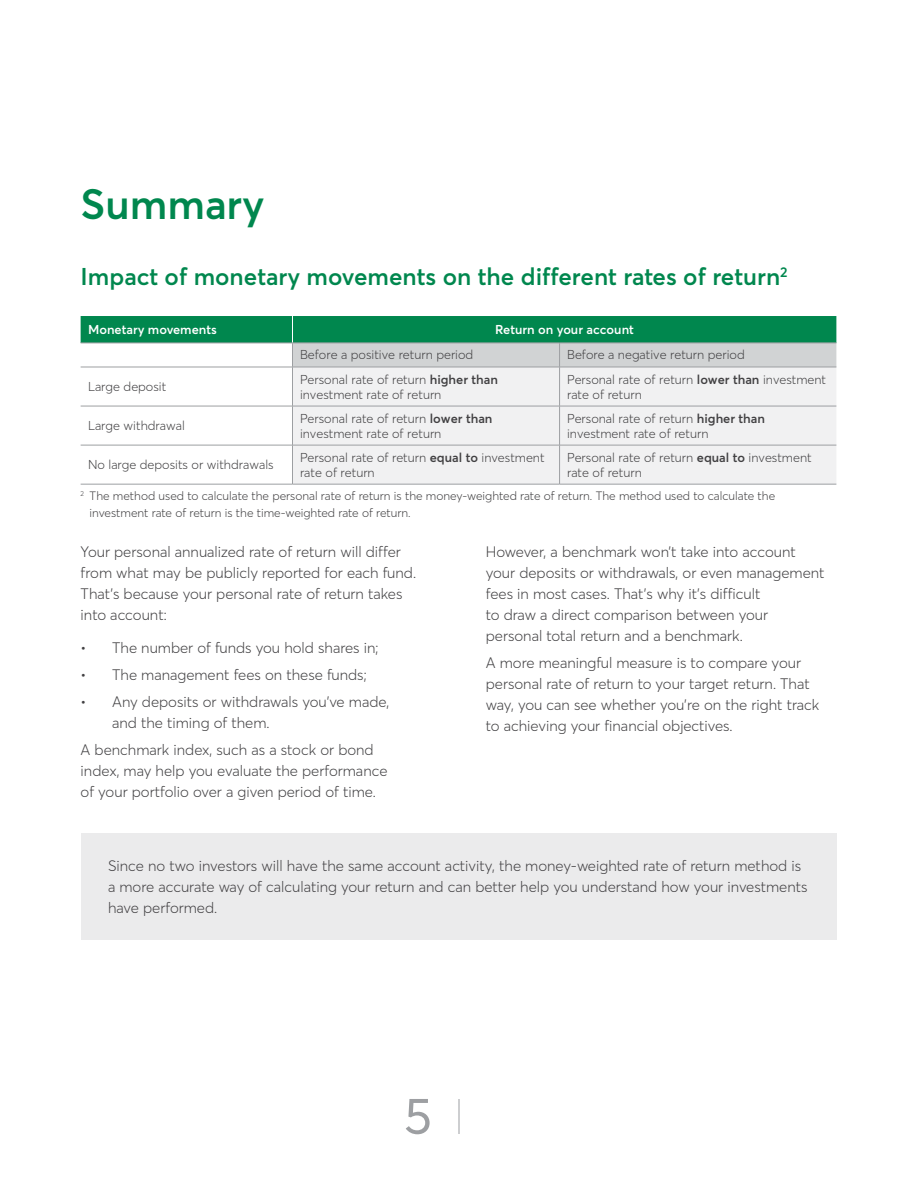
<style>
.page{position:relative;width:918px;height:1188px;background:#fff}
.page>*{position:absolute;margin:0;border:0;box-sizing:border-box;transform-origin:0 0}
.t1{font:51px "Desjardins Sans";color:#9d9fa2}
.t2{font:600 42px "Desjardins Sans";color:#00874e}
.t3{font:600 24px "Desjardins Sans";color:#00874e}
.t4{font:300 15px/21px "Desjardins Sans";color:#414042}
.P_Tabular_Lining{font:300 12.75px/15px "Desjardins Sans";color:#414042}
.TH_Entête_90K{font:600 12.75px "Desjardins Sans";color:#fff}
.Note_de_bas_de_page{font:300 12px/16.5px "Desjardins Sans";color:#414042}
.s1{font-weight:600}
</style>
<div class="page">
<hr style="left:459px;top:189px;width:1px;height:945px;background:#9d9fa2">
<div style="left:293px;top:368px;width:543px;height:116px;background:#f1f1f2"></div>
<hr style="left:81px;top:445px;width:211px;height:1px;background:#9d9fa2">
<hr style="left:81px;top:484px;width:211px;height:1px;background:#9d9fa2">
<hr style="left:81px;top:367px;width:211px;height:1px;background:#9d9fa2">
<hr style="left:81px;top:406px;width:211px;height:1px;background:#9d9fa2">
<hr style="left:292px;top:367px;width:268px;height:1px;background:#9d9fa2">
<hr style="left:292px;top:367px;width:1px;height:39px;background:#9d9fa2">
<hr style="left:292px;top:406px;width:268px;height:1px;background:#9d9fa2">
<hr style="left:292px;top:406px;width:1px;height:39px;background:#9d9fa2">
<hr style="left:560px;top:367px;width:276px;height:1px;background:#9d9fa2">
<hr style="left:559px;top:367px;width:1px;height:39px;background:#9d9fa2">
<hr style="left:560px;top:406px;width:276px;height:1px;background:#9d9fa2">
<hr style="left:559px;top:406px;width:1px;height:39px;background:#9d9fa2">
<hr style="left:292px;top:445px;width:268px;height:1px;background:#9d9fa2">
<hr style="left:292px;top:445px;width:1px;height:39px;background:#9d9fa2">
<hr style="left:560px;top:445px;width:276px;height:1px;background:#9d9fa2">
<hr style="left:559px;top:445px;width:1px;height:39px;background:#9d9fa2">
<hr style="left:292px;top:484px;width:268px;height:1px;background:#9d9fa2">
<hr style="left:560px;top:484px;width:276px;height:1px;background:#9d9fa2">
<svg style="left:81px;top:316px;width:755px;height:51px;background:#67af91"></svg>
<hr style="left:292px;top:343px;width:268px;height:1px;background:#9d9fa2">
<hr style="left:560px;top:343px;width:276px;height:1px;background:#9d9fa2">
<hr style="left:81px;top:343px;width:211px;height:1px;background:#9d9fa2">
<div style="left:81px;top:833px;width:756px;height:107px;background:#ebebec"></div>
<h3 class="t2" style="left:81px;top:178px;width:186px">Summary</h3>
<h3 class="t3" style="left:81px;top:261px;width:709px">Impact of monetary movements on the different rates of return<sup>2</sup></h3>
<p class="TH_Entête_90K" style="left:88px;top:322px;width:130px">Monetary movements</p>
<p class="TH_Entête_90K" style="left:495px;top:322px;width:140px">Return on your account</p>
<p class="P_Tabular_Lining" style="left:300px;top:348px;width:175px">Before a positive return period</p>
<p class="P_Tabular_Lining" style="left:567px;top:348px;width:179px">Before a negative return period</p>
<p class="P_Tabular_Lining" style="left:88px;top:379px;width:80px">Large deposit</p>
<p class="P_Tabular_Lining" style="left:300px;top:372px;width:199px">Personal rate of return <span class="s1">higher than </span>investment rate of return</p>
<p class="P_Tabular_Lining" style="left:567px;top:372px;width:261px">Personal rate of return <span class="s1">lower than</span> investment rate of return</p>
<p class="P_Tabular_Lining" style="left:88px;top:418px;width:98px">Large withdrawal</p>
<p class="P_Tabular_Lining" style="left:300px;top:411px;width:194px">Personal rate of return <span class="s1">lower than </span>investment rate of return</p>
<p class="P_Tabular_Lining" style="left:567px;top:411px;width:199px">Personal rate of return <span class="s1">higher than </span>investment rate of return</p>
<p class="P_Tabular_Lining" style="left:88px;top:457px;width:187px">No large deposits or withdrawals</p>
<p class="P_Tabular_Lining" style="left:300px;top:450px;width:246px">Personal rate of return <span class="s1">equal to</span> investment rate of return</p>
<p class="P_Tabular_Lining" style="left:567px;top:450px;width:246px">Personal rate of return <span class="s1">equal to</span> investment rate of return</p>
<p class="Note_de_bas_de_page" style="left:90px;top:488px;width:687px;text-indent:-9px"><sup>2</sup> The method used to calculate the personal rate of return is the money-weighted rate of return. The method used to calculate the investment rate of return is the time-weighted rate of return.</p>
<h3 class="t4" style="left:81px;top:541px;width:337px">Your personal annualized rate of return will differ from what may be publicly reported for each fund.<br>That’s because your personal rate of return takes into account:</h3>
<p class="t4" style="left:81px;top:637px;width:299px">• The number of funds you hold shares in;</p>
<p class="t4" style="left:81px;top:664px;width:288px">• The management fees on these funds;</p>
<p class="t4" style="left:112px;top:691px;width:279px;text-indent:-32px">• Any deposits or withdrawals you’ve made, and the timing of them.</p>
<p class="t4" style="left:81px;top:739px;width:308px">A benchmark index, such as a stock or bond index, may help you evaluate the performance of your portfolio over a given period of time.</p>
<p class="t4" style="left:486px;top:541px;width:340px">However, a benchmark won’t take into account your deposits or withdrawals, or even management fees in most cases. That’s why it’s difficult<br>to draw a direct comparison between your personal total return and a benchmark.</p>
<p class="t4" style="left:486px;top:652px;width:335px">A more meaningful measure is to compare your personal rate of return to your target return. That way, you can see whether you’re on the right track to achieving your financial objectives.</p>
<p class="t4" style="left:108px;top:855px;width:701px">Since no two investors will have the same account activity, the money-weighted rate of return method is a more accurate way of calculating your return and can better help you understand how your investments have performed.</p>
<h1 class="t1" style="left:404px;top:1085px;width:30px">5</h1>
</div>
